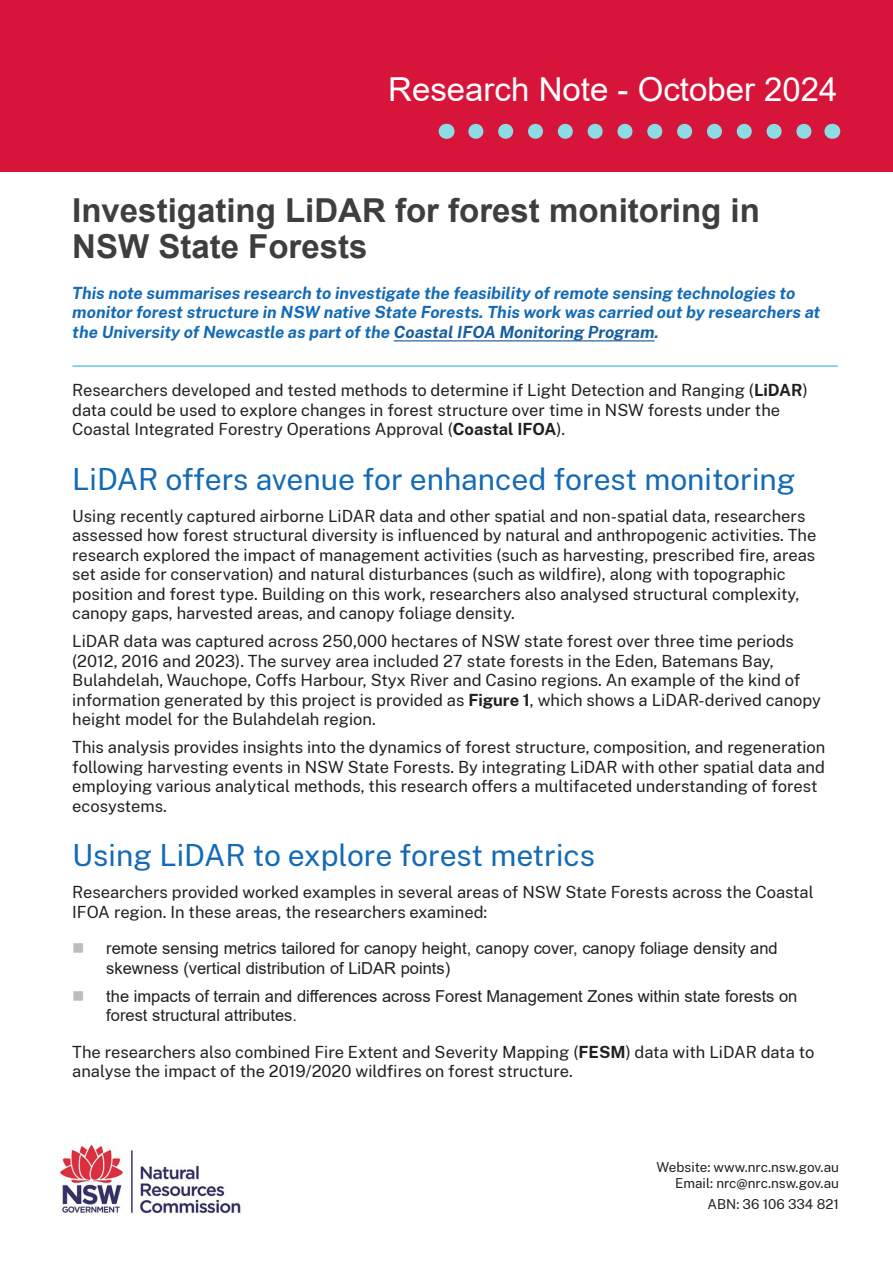
<style>
.page{position:relative;width:893px;height:1263px;background:#fff}
.page>*{position:absolute;margin:0;border:0;box-sizing:border-box;transform-origin:0 0}
.t1{font:700 33px/36px "Arial";color:#3e3e3f}
.t2{font:33px "Arial";color:#fff}
.Heading_1{font:30px "Public Sans";color:#136ab5}
.Body{font:16.5px/19.5px "Public Sans";color:#231f20}
.t3{font:16.5px/19.5px "Arial";color:#231f20}
.Title_-_Summary{font:italic 700 16.5px/19.5px "Public Sans";color:#136ab5}
.Para_after_bullets{font:16.5px/19.5px "Public Sans";color:#231f20}
.t4{font:13.5px/16px "Public Sans";color:#231f20;text-align:right}
.s1{color:#175d9e}
.s2{font-weight:700}
</style>
<div class="page">
<div style="left:0;top:0;width:893px;height:172px;background:#d7153a"></div>
<svg style="left:476px;top:124px;width:336px;height:15px"></svg>
<svg style="left:446px;top:124px;width:1px;height:15px"></svg>
<svg style="left:832px;top:124px;width:1px;height:15px"></svg>
<img style="left:59px;top:1144px;width:183px;height:72px">
<hr style="left:394px;top:340px;width:261px;height:1px;background:#175d9e">
<hr style="left:72px;top:366px;width:766px;height:1px;background:#17a9e1">
<p class="t2" style="left:388px;top:67px;width:451px">Research Note - October 2024</p>
<p class="t1" style="left:72px;top:193px;width:689px">Investigating LiDAR for forest monitoring in<br>NSW State Forests</p>
<p class="Title_-_Summary" style="left:72px;top:282px;width:749px">This note summarises research to investigate the feasibility of remote sensing technologies to monitor forest structure in NSW native State Forests. This work was carried out by researchers at the University of Newcastle as part of the <span class="s1">Coastal IFOA Monitoring Program</span>.</p>
<p class="Body" style="left:72px;top:380px;width:737px">Researchers developed and tested methods to determine if Light Detection and Ranging (<span class="s2">LiDAR</span>) data could be used to explore changes in forest structure over time in NSW forests under the<br>Coastal Integrated Forestry Operations Approval (<span class="s2">Coastal IFOA</span>).</p>
<p class="Heading_1" style="left:72px;top:458px;width:725px">LiDAR offers avenue for enhanced forest monitoring</p>
<p class="Body" style="left:72px;top:505px;width:746px">Using recently captured airborne LiDAR data and other spatial and non-spatial data, researchers assessed how forest structural diversity is influenced by natural and anthropogenic activities. The research explored the impact of management activities (such as harvesting, prescribed fire, areas set aside for conservation) and natural disturbances (such as wildfire), along with topographic position and forest type. Building on this work, researchers also analysed structural complexity, canopy gaps, harvested areas, and canopy foliage density.</p>
<p class="Body" style="left:72px;top:631px;width:750px">LiDAR data was captured across 250,000 hectares of NSW state forest over three time periods (2012, 2016 and 2023). The survey area included 27 state forests in the Eden, Batemans Bay, Bulahdelah, Wauchope, Coffs Harbour, Styx River and Casino regions. An example of the kind of information generated by this project is provided as <span class="s2">Figure 1</span>, which shows a LiDAR-derived canopy height model for the Bulahdelah region.</p>
<p class="Body" style="left:72px;top:737px;width:755px">This analysis provides insights into the dynamics of forest structure, composition, and regeneration following harvesting events in NSW State Forests. By integrating LiDAR with other spatial data and employing various analytical methods, this research offers a multifaceted understanding of forest ecosystems.</p>
<p class="Heading_1" style="left:72px;top:834px;width:524px">Using LiDAR to explore forest metrics</p>
<p class="Body" style="left:72px;top:882px;width:743px">Researchers provided worked examples in several areas of NSW State Forests across the Coastal<br>IFOA region. In these areas, the researchers examined:</p>
<p class="t3" style="left:106px;top:939px;width:673px">remote sensing metrics tailored for canopy height, canopy cover, canopy foliage density and skewness (vertical distribution of LiDAR points)</p>
<p class="t3" style="left:106px;top:986px;width:693px">the impacts of terrain and differences across Forest Management Zones within state forests on forest structural attributes.</p>
<p class="Para_after_bullets" style="left:72px;top:1041px;width:743px">The researchers also combined Fire Extent and Severity Mapping (<span class="s2">FESM</span>) data with LiDAR data to analyse the impact of the 2019/2020 wildfires on forest structure.</p>
<p class="t4" style="left:657px;top:1159px;width:184px">Website: www.nrc.nsw.gov.au<br>Email: nrc@nrc.nsw.gov.au</p>
<p class="t4" style="left:707px;top:1195px;width:133px">ABN: 36 106 334 821</p>
</div>
